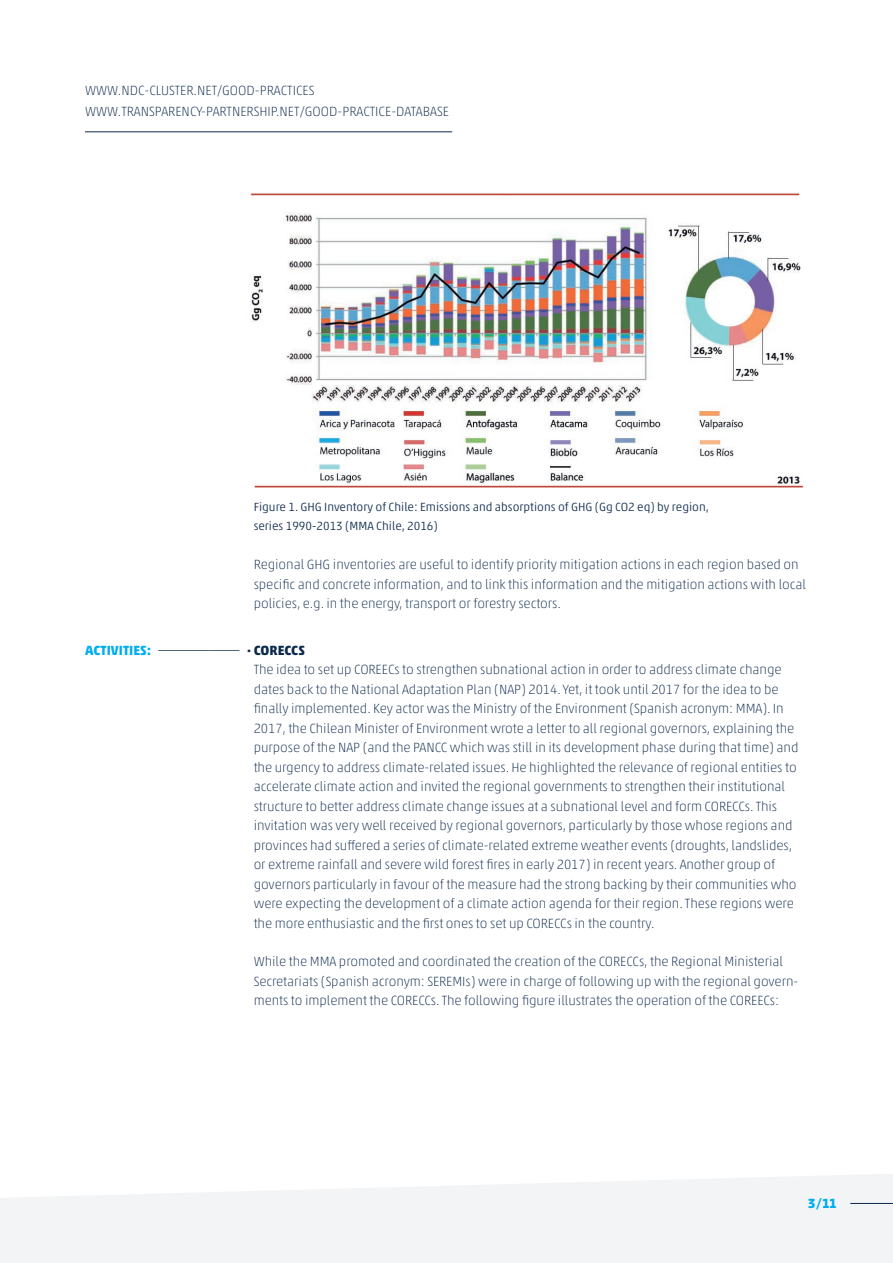
<style>
.page{position:relative;width:893px;height:1263px;background:#fff}
.page>*{position:absolute;margin:0;border:0;box-sizing:border-box;transform-origin:0 0}
.t1{font:100 13.5px/19.5px "Akko Std";letter-spacing:-.005em;color:#0d294c}
.t2{font:700 13.5px "Akko Pro";color:#00aeef}
.t3{font:700 13.5px "Akko Std";color:#00aeef}
.t4{font:300 12px/19.5px "Akko Std";color:#0d294c}
.s1{color:#0d294c}
</style>
<div class="page">
<img style="left:250px;top:192px;width:554px;height:295px">
<svg style="left:0;top:1174px;width:893px;height:89px;fill:#f3f4f6"></svg>
<hr style="left:850px;top:1203px;width:43px;height:1px;background:#0d294c">
<hr style="left:85px;top:131px;width:367px;height:1px;background:#0d294c">
<p class="t1" style="left:85px;top:80px;width:365px;line-height:21px">WWW.NDC-CLUSTER.NET/GOOD-PRACTICES<br>WWW.TRANSPARENCY-PARTNERSHIP.NET/GOOD-PRACTICE-DATABASE</p>
<p class="t4" style="left:254px;top:496px;width:457px">Figure 1. GHG Inventory of Chile: Emissions and absorptions of GHG (Gg CO2 eq) by region, series 1990-2013 (MMA Chile, 2016)</p>
<p class="t1" style="left:254px;top:554px;width:554px">Regional GHG inventories are useful to identify priority mitigation actions in each region based on specific and concrete information, and to link this information and the mitigation actions with local policies, e.g. in the energy, transport or forestry sectors.</p>
<p class="t2" style="left:85px;top:641px;width:221px">ACTIVITIES: <sup>___________</sup> <span class="s1">· CORECCS</span></p>
<p class="t1" style="left:254px;top:659px;width:546px">The idea to set up COREECs to strengthen subnational action in order to address climate change dates back to the National Adaptation Plan (NAP) 2014. Yet, it took until 2017 for the idea to be finally implemented. Key actor was the Ministry of the Environment (Spanish acronym: MMA). In 2017, the Chilean Minister of Environment wrote a letter to all regional governors, explaining the purpose of the NAP (and the PANCC which was still in its development phase during that time) and the urgency to address climate-related issues. He highlighted the relevance of regional entities to accelerate climate action and invited the regional governments to strengthen their institutional structure to better address climate change issues at a subnational level and form CORECCs. This invitation was very well received by regional governors, particularly by those whose regions and provinces had suffered a series of climate-related extreme weather events (droughts, landslides, or extreme rainfall and severe wild forest fires in early 2017) in recent years. Another group of governors particularly in favour of the measure had the strong backing by their communities who were expecting the development of a climate action agenda for their region. These regions were the more enthusiastic and the first ones to set up CORECCs in the country.</p>
<p class="t1" style="left:254px;top:952px;width:546px">While the MMA promoted and coordinated the creation of the CORECCs, the Regional Ministerial<br>Secretariats (Spanish acronym: SEREMIs) were in charge of following up with the regional govern&shy;ments to implement the CORECCs. The following figure illustrates the operation of the COREECs:</p>
<p class="t3" style="left:808px;top:1195px;width:30px">3/11</p>
</div>
